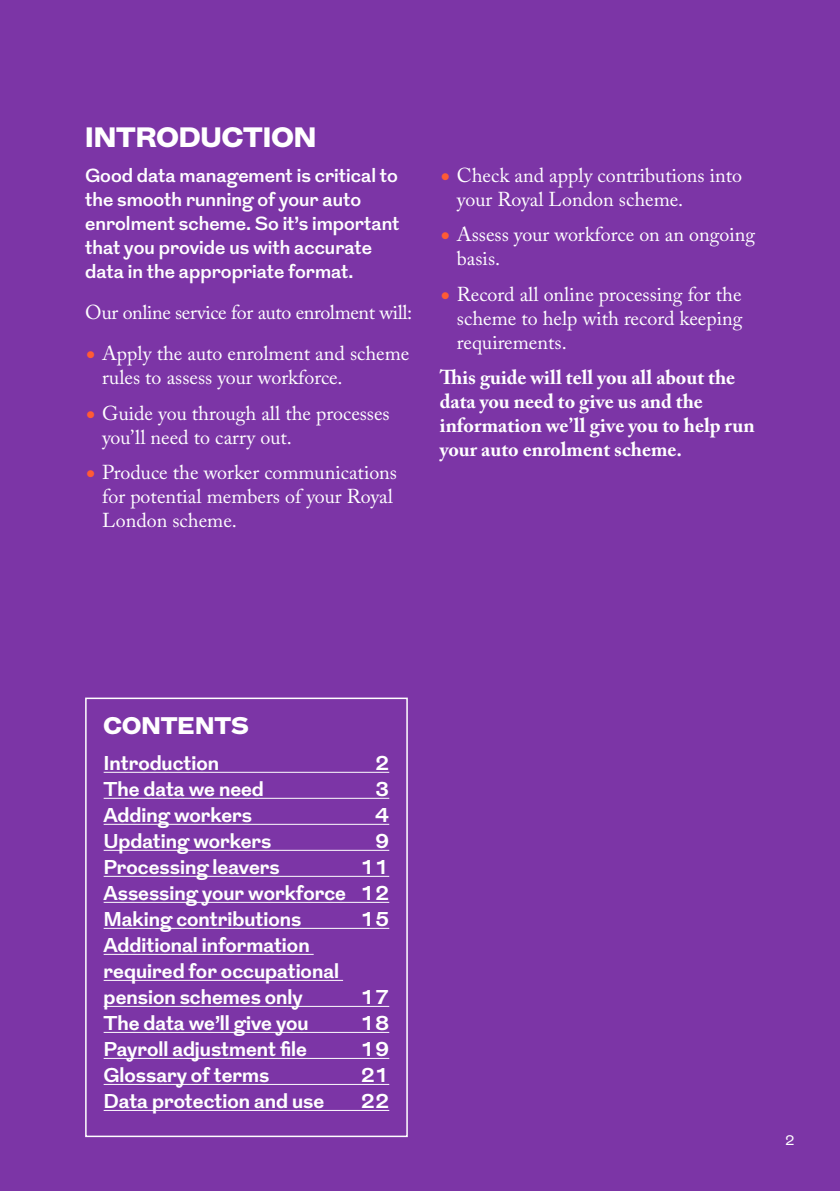
<style>
.page{position:relative;width:840px;height:1191px;background:#fff}
.page>*{position:absolute;margin:0;border:0;box-sizing:border-box;transform-origin:0 0}
.head_1{font:900 28px "Grot";color:#fff}
.t1{font:900 24px "Grot";color:#fff}
.t2{font:20px/24px "Adobe Caslon Pro";color:#fff}
.contents{font:700 20px/26px "Grot";color:#fff}
.t3{font:700 20px/24px "Adobe Caslon Pro";color:#fff}
.t4{font:20px "Adobe Caslon Pro";letter-spacing:-.02em;color:#fff}
.t5{font:600 19px/24px "Grot";color:#fff}
.t6{font:18px "Adobe Caslon Pro";color:#fff}
.t7{font:600 18px "Grot";color:#fff}
.t8{font:14px "Grot";color:#fff}
.s1{font-family:"Big Caslon";font-weight:500;color:#ff5b35}
</style>
<div class="page">
<div style="left:0;top:0;width:839px;height:1191px;background:#7c35a6"></div>
<hr style="left:104px;top:772px;width:285px;height:1px;background:#fff">
<hr style="left:104px;top:798px;width:285px;height:1px;background:#fff">
<hr style="left:104px;top:824px;width:285px;height:1px;background:#fff">
<hr style="left:104px;top:850px;width:285px;height:1px;background:#fff">
<hr style="left:104px;top:876px;width:285px;height:1px;background:#fff">
<hr style="left:104px;top:902px;width:285px;height:1px;background:#fff">
<hr style="left:104px;top:928px;width:285px;height:1px;background:#fff">
<hr style="left:104px;top:954px;width:209px;height:1px;background:#fff">
<hr style="left:104px;top:980px;width:239px;height:1px;background:#fff">
<hr style="left:104px;top:1006px;width:285px;height:1px;background:#fff">
<hr style="left:104px;top:1032px;width:285px;height:1px;background:#fff">
<hr style="left:104px;top:1058px;width:285px;height:1px;background:#fff">
<hr style="left:104px;top:1084px;width:285px;height:1px;background:#fff">
<hr style="left:104px;top:1110px;width:285px;height:1px;background:#fff">
<div style="left:85px;top:697px;width:322px;height:440px;border:2px solid #fff"></div>
<p class="head_1" style="left:85px;top:117px;width:232px">INTRODUCTION</p>
<p class="t5" style="left:85px;top:164px;width:316px">Good data management is critical to the smooth running of your auto enrolment scheme. So it’s important that you provide us with accurate data in the appropriate format.</p>
<p class="t4" style="left:85px;top:300px;width:328px">Our online service for auto enrolment will:</p>
<p class="t2" style="left:102px;top:341px;width:308px;text-indent:-17px"><span class="s1">•</span> Apply the auto enrolment and scheme rules to assess your workforce.</p>
<p class="t2" style="left:102px;top:400px;width:289px;text-indent:-17px"><span class="s1">•</span> Guide you through all the processes you’ll need to carry out.</p>
<p class="t2" style="left:102px;top:460px;width:296px;text-indent:-17px"><span class="s1">•</span> Produce the worker communications for potential members of your Royal<br>London scheme.</p>
<p class="t2" style="left:456px;top:163px;width:286px;text-indent:-17px"><span class="s1">•</span> Check and apply contributions into your Royal London scheme.</p>
<p class="t2" style="left:456px;top:222px;width:299px;text-indent:-17px"><span class="s1">•</span> Assess your workforce on an ongoing basis.</p>
<p class="t2" style="left:456px;top:282px;width:287px;text-align:justify;text-indent:-17px"><span class="s1">•</span> Record all online processing for the scheme to help with record keeping requirements.</p>
<p class="t3" style="left:439px;top:365px;width:316px">This guide will tell you all about the data you need to give us and the information we’ll give you to help run your auto enrolment scheme.</p>
<p class="t7" style="left:446px;top:371px;width:110px">Basic charge</p>
<p class="t6" style="left:446px;top:406px;width:46px">minus</p>
<p class="t6" style="left:550px;top:406px;width:150px">Management charge</p>
<p class="t1" style="left:104px;top:708px;width:146px">CONTENTS</p>
<p class="contents" style="left:104px;top:751px;width:117px">Introduction</p>
<p class="contents" style="left:375px;top:751px;width:16px">2</p>
<p class="contents" style="left:104px;top:777px;width:162px">The data we need</p>
<p class="contents" style="left:375px;top:777px;width:16px">3</p>
<p class="contents" style="left:104px;top:803px;width:150px">Adding workers</p>
<p class="contents" style="left:374px;top:803px;width:16px">4</p>
<p class="contents" style="left:104px;top:829px;width:169px">Updating workers</p>
<p class="contents" style="left:375px;top:829px;width:16px">9</p>
<p class="contents" style="left:104px;top:855px;width:177px">Processing leavers</p>
<p class="contents" style="left:360px;top:855px;width:30px">11</p>
<p class="contents" style="left:104px;top:881px;width:287px">Assessing your workforce 12</p>
<p class="contents" style="left:104px;top:907px;width:199px">Making contributions</p>
<p class="contents" style="left:360px;top:907px;width:30px">15</p>
<p class="contents" style="left:104px;top:933px;width:237px">Additional information required for occupational pension schemes only</p>
<p class="contents" style="left:360px;top:985px;width:30px">17</p>
<p class="contents" style="left:104px;top:1011px;width:206px">The data we’ll give you</p>
<p class="contents" style="left:360px;top:1011px;width:30px">18</p>
<p class="contents" style="left:104px;top:1037px;width:205px">Payroll adjustment file</p>
<p class="contents" style="left:360px;top:1037px;width:30px">19</p>
<p class="contents" style="left:104px;top:1063px;width:167px">Glossary of terms</p>
<p class="contents" style="left:360px;top:1063px;width:30px">21</p>
<p class="contents" style="left:104px;top:1089px;width:222px">Data protection and use</p>
<p class="contents" style="left:360px;top:1089px;width:30px">22</p>
<p class="t8" style="left:784px;top:1130px;width:11px">2</p>
</div>
